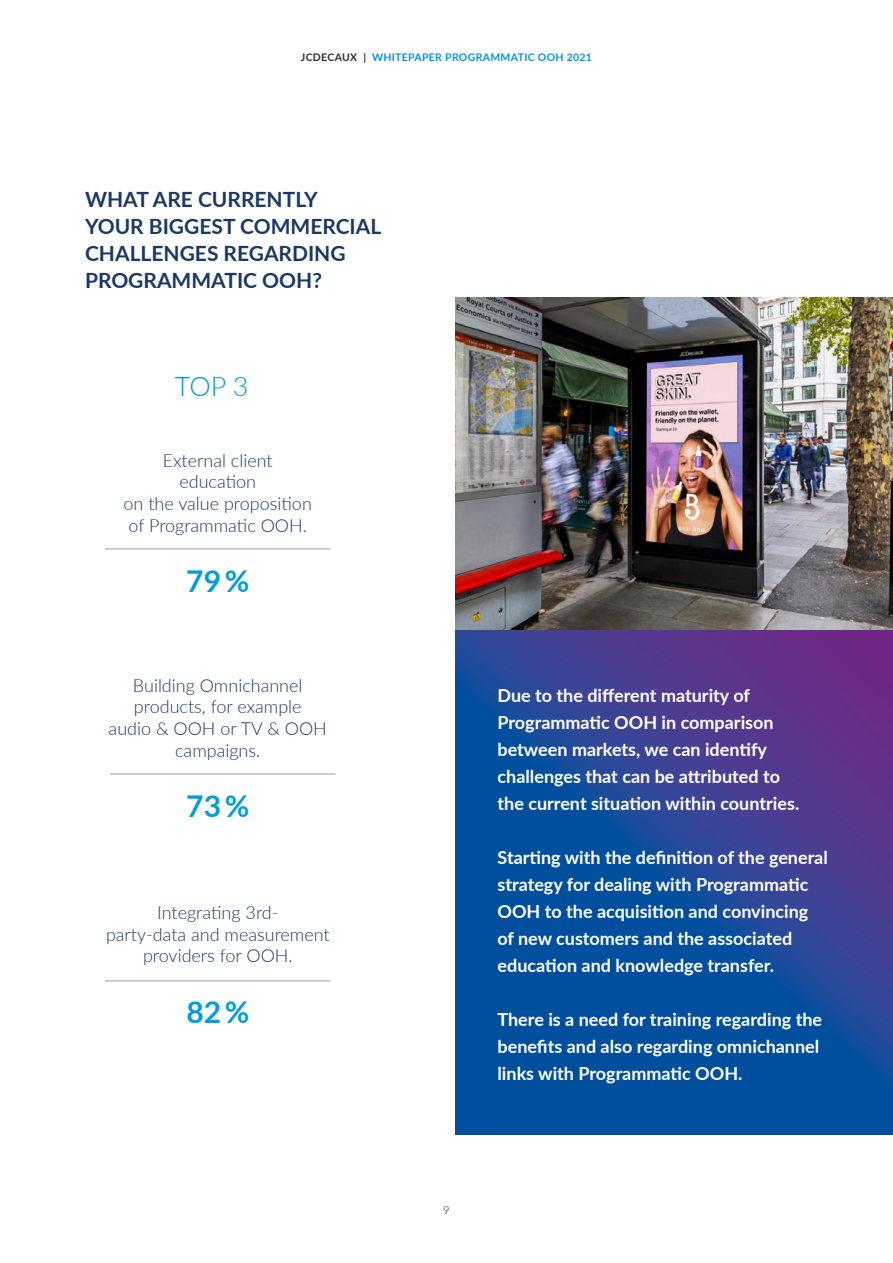
<style>
.page{position:relative;width:893px;height:1263px;background:#fff}
.page>*{position:absolute;margin:0;border:0;box-sizing:border-box;transform-origin:0 0}
.Copy{font:700 30px "Lato";color:#009cde}
.Copy-2{font:300 27px "Lato";color:#0095db}
.Copy-3{font:700 21px "Lato";color:#1a3965}
.Copy-4{font:700 18px/27px "Lato";color:#fff}
.Copy-5{font:300 18px/21.6px "Lato";color:#1a3965;text-align:center}
.t1{font:300 11.25px "Lato";color:#1d1d1b}
.t2{font:700 10.5px "Lato";letter-spacing:.03em;color:#0095db}
.s1{color:#2e2d2c}
</style>
<div class="page">
<hr style="left:105px;top:981px;width:225px;height:1px;background:#9d9d9d">
<hr style="left:110px;top:774px;width:225px;height:1px;background:#9d9d9d">
<hr style="left:105px;top:549px;width:225px;height:1px;background:#9d9d9d">
<img style="left:455px;top:297px;width:438px;height:333px">
<svg style="left:455px;top:630px;width:438px;height:504px;background:#204698"></svg>
<p class="t2" style="left:301px;top:50px;width:293px"><span class="s1">JCDECAUX |</span> WHITEPAPER PROGRAMMATIC OOH 2021</p>
<p class="Copy-3" style="left:85px;top:184px;width:234px">WHAT ARE CURRENTLY</p>
<p class="Copy-3" style="left:85px;top:211px;width:298px">YOUR BIGGEST COMMERCIAL</p>
<p class="Copy-3" style="left:85px;top:238px;width:262px">CHALLENGES REGARDING</p>
<p class="Copy-3" style="left:85px;top:265px;width:238px">PROGRAMMATIC OOH?</p>
<p class="Copy-2" style="left:175px;top:368px;width:75px">TOP 3</p>
<p class="Copy-5" style="left:163px;top:449px;width:112px">External client</p>
<p class="Copy-5" style="left:179px;top:470px;width:78px">education</p>
<p class="Copy-5" style="left:124px;top:492px;width:190px">on the value proposition</p>
<p class="Copy-5" style="left:129px;top:514px;width:180px">of Programmatic OOH.</p>
<p class="Copy" style="left:186px;top:559px;width:65px">79%</p>
<p class="Copy-5" style="left:133px;top:674px;width:171px">Building Omnichannel</p>
<p class="Copy-5" style="left:134px;top:695px;width:169px">products, for example</p>
<p class="Copy-5" style="left:109px;top:717px;width:220px">audio &amp; OOH or TV &amp; OOH campaigns.</p>
<p class="Copy" style="left:186px;top:784px;width:65px">73%</p>
<p class="Copy-5" style="left:157px;top:901px;width:123px">Integrating 3rd-</p>
<p class="Copy-5" style="left:106px;top:923px;width:225px">party-data and measurement providers for OOH.</p>
<p class="Copy" style="left:186px;top:990px;width:65px">82%</p>
<p class="Copy-4" style="left:497px;top:681px;width:254px">Due to the different maturity of</p>
<p class="Copy-4" style="left:497px;top:708px;width:278px">Programmatic OOH in comparison</p>
<p class="Copy-4" style="left:497px;top:735px;width:271px">between markets, we can identify</p>
<p class="Copy-4" style="left:497px;top:762px;width:284px">challenges that can be attributed to</p>
<p class="Copy-4" style="left:497px;top:789px;width:303px">the current situation within countries.</p>
<p class="Copy-4" style="left:497px;top:843px;width:332px">Starting with the definition of the general strategy for dealing with Programmatic<br>OOH to the acquisition and convincing</p>
<p class="Copy-4" style="left:497px;top:924px;width:296px">of new customers and the associated</p>
<p class="Copy-4" style="left:497px;top:951px;width:278px">education and knowledge transfer.</p>
<p class="Copy-4" style="left:497px;top:1005px;width:326px">There is a need for training regarding the</p>
<p class="Copy-4" style="left:497px;top:1032px;width:323px">benefits and also regarding omnichannel links with Programmatic OOH.</p>
<p class="t1" style="left:443px;top:1202px;width:8px">9</p>
</div>
